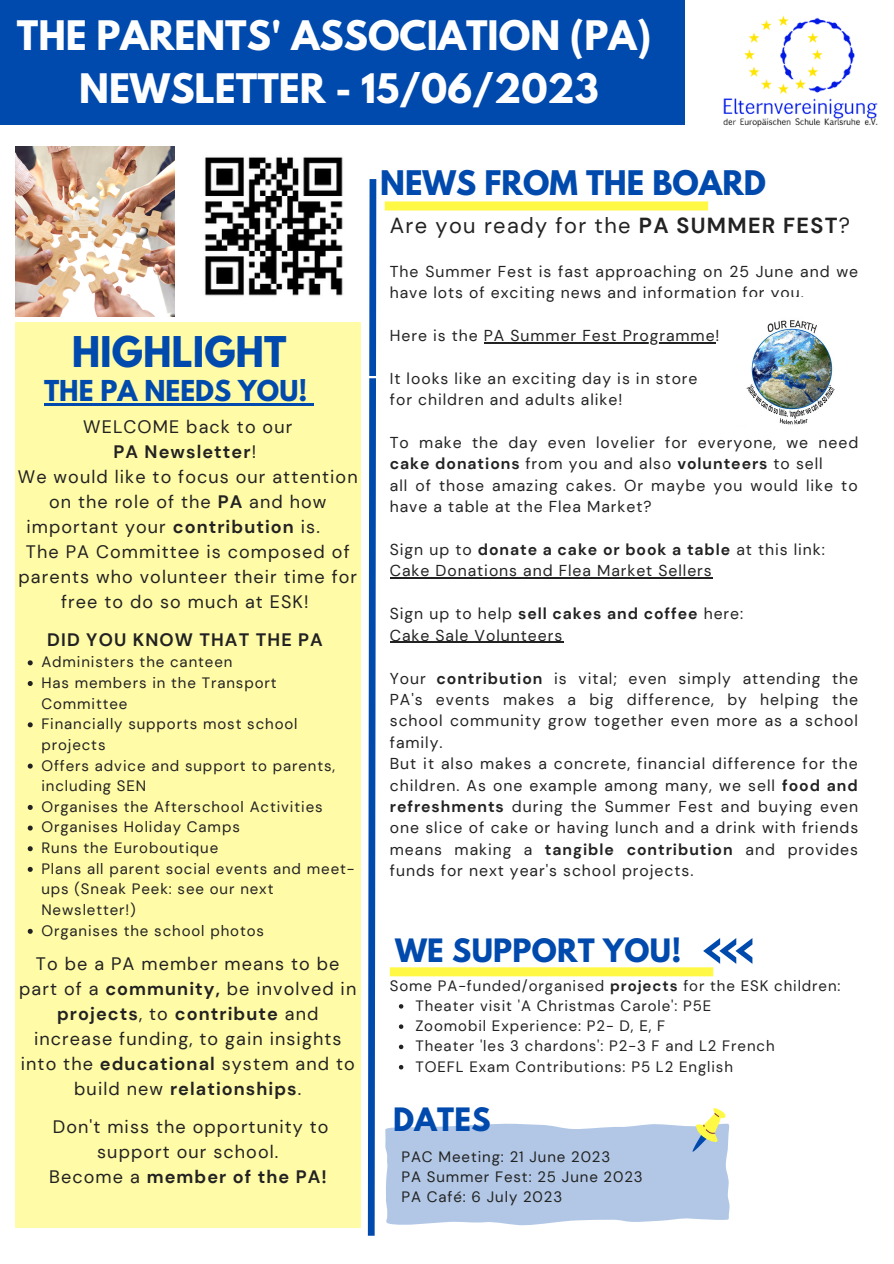
<style>
.page{position:relative;width:894px;height:1264px;background:#fff}
.page>*{position:absolute;margin:0;border:0;box-sizing:border-box;transform-origin:0 0}
.t1{font:700 37.5px "League Spartan";color:#004aad}
.t2{font:700 36px "League Spartan";color:#fff}
.t3{font:700 30px "League Spartan";color:#004aad}
.t4{font:700 28.5px "League Spartan";letter-spacing:.01em;color:#004aad}
.t5{font:700 25.5px "League Spartan";color:#004aad}
.t6{font:21.75px "DM Sans";letter-spacing:.06em;color:#222}
.t7{font:18px/25px "DM Sans";letter-spacing:.06em;color:#222;text-align:center}
.t8{font:700 18px "DM Sans";letter-spacing:.06em;color:#222}
.t9{font:15.75px/21.5px "DM Sans";letter-spacing:.06em;color:#222}
.t10{font:700 15.75px "DM Sans";letter-spacing:.06em;color:#222}
.t11{font:15px/20.7px "DM Sans";letter-spacing:.06em;color:#222}
.s1{font-weight:400}
.s2{font-weight:700}
</style>
<div class="page">
<div style="left:0;top:0;width:684px;height:125px;background:#004aad"></div>
<svg style="left:367px;top:179px;width:10px;height:1057px"></svg>
<hr style="left:174px;top:376px;width:630px;height:2px;background:#fff">
<div style="left:384px;top:201px;width:324px;height:9px;background:#fff844"></div>
<div style="left:15px;top:322px;width:346px;height:905px;background:#fffba7"></div>
<img style="left:15px;top:146px;width:159px;height:170px">
<svg style="left:703px;top:938px;width:49px;height:25px"></svg>
<svg style="left:385px;top:1108px;width:344px;height:117px"></svg>
<div style="left:390px;top:967px;width:323px;height:9px;background:#fff844"></div>
<img style="left:723px;top:15px;width:155px;height:113px">
<img style="left:205px;top:157px;width:138px;height:139px">
<hr style="left:483px;top:342px;width:232px;height:1px;background:#222">
<hr style="left:390px;top:577px;width:322px;height:1px;background:#222">
<hr style="left:390px;top:642px;width:173px;height:1px;background:#222">
<img style="left:746px;top:320px;width:89px;height:105px">
<svg style="left:28px;top:660px;width:5px;height:5px"></svg>
<svg style="left:28px;top:681px;width:5px;height:5px"></svg>
<svg style="left:28px;top:722px;width:5px;height:5px"></svg>
<svg style="left:28px;top:763px;width:5px;height:5px"></svg>
<svg style="left:28px;top:805px;width:5px;height:5px"></svg>
<svg style="left:28px;top:825px;width:5px;height:5px"></svg>
<svg style="left:28px;top:846px;width:5px;height:5px"></svg>
<svg style="left:28px;top:866px;width:5px;height:5px"></svg>
<svg style="left:28px;top:928px;width:5px;height:5px"></svg>
<hr style="left:44px;top:403px;width:263px;height:3px;background:#004aad">
<svg style="left:307px;top:403px;width:7px;height:3px"></svg>
<svg style="left:399px;top:1004px;width:4px;height:4px"></svg>
<svg style="left:399px;top:1024px;width:4px;height:4px"></svg>
<svg style="left:399px;top:1044px;width:4px;height:5px"></svg>
<svg style="left:399px;top:1065px;width:4px;height:4px"></svg>
<p class="t2" style="left:17px;top:18px;width:635px">THE PARENTS' ASSOCIATION (PA)</p>
<p class="t2" style="left:79px;top:71px;width:520px">NEWSLETTER - 15/06/2023</p>
<p class="t1" style="left:72px;top:334px;width:216px">HIGHLIGHT</p>
<p class="t5" style="left:44px;top:378px;width:264px">THE PA NEEDS YOU!</p>
<p class="t7" style="left:83px;top:414px;width:210px">WELCOME back to our</p>
<p class="t8" style="left:113px;top:440px;width:144px">PA Newsletter<span class="s1">!</span></p>
<p class="t7" style="left:18px;top:464px;width:341px">We would like to focus our attention</p>
<p class="t7" style="left:49px;top:489px;width:279px">on the role of the <span class="s2">PA</span> and how</p>
<p class="t7" style="left:26px;top:514px;width:295px">important your <span class="s2">contribution</span> is.</p>
<p class="t7" style="left:19px;top:539px;width:340px">The PA Committee is composed of parents who volunteer their time for free to do so much at ESK!</p>
<p class="t8" style="left:47px;top:628px;width:277px">DID YOU KNOW THAT THE PA</p>
<p class="t11" style="left:41px;top:651px;width:192px">Administers the canteen</p>
<p class="t11" style="left:41px;top:672px;width:237px">Has members in the Transport<br>Committee</p>
<p class="t11" style="left:41px;top:713px;width:258px">Financially supports most school projects</p>
<p class="t11" style="left:41px;top:755px;width:295px">Offers advice and support to parents, including SEN</p>
<p class="t11" style="left:41px;top:796px;width:283px">Organises the Afterschool Activities</p>
<p class="t11" style="left:41px;top:817px;width:200px">Organises Holiday Camps</p>
<p class="t11" style="left:41px;top:837px;width:178px">Runs the Euroboutique</p>
<p class="t11" style="left:41px;top:858px;width:314px">Plans all parent social events and meet&shy;ups (Sneak Peek: see our next<br>Newsletter!)</p>
<p class="t11" style="left:41px;top:920px;width:224px">Organises the school photos</p>
<p class="t7" style="left:19px;top:951px;width:338px">To be a PA member means to be part of a <span class="s2">community,</span> be involved in <span class="s2">projects</span>, to <span class="s2">contribute</span> and increase funding, to gain insights into the <span class="s2">educational</span> system and to build new <span class="s2">relationships</span>.</p>
<p class="t7" style="left:53px;top:1114px;width:277px">Don't miss the opportunity to support our school.</p>
<p class="t8" style="left:49px;top:1164px;width:279px"><span class="s1">Become a</span> member of the PA!</p>
<p class="t3" style="left:380px;top:168px;width:387px">NEWS FROM THE BOARD</p>
<p class="t6" style="left:390px;top:211px;width:461px">Are you ready for the <span class="s2">PA SUMMER FEST</span>?</p>
<p class="t9" style="left:390px;top:261px;width:469px">The Summer Fest is fast approaching on 25 June and we have lots of exciting news and information for you.</p>
<p class="t9" style="left:390px;top:325px;width:331px">Here is the PA Summer Fest Programme!</p>
<p class="t9" style="left:390px;top:368px;width:309px">It looks like an exciting day is in store</p>
<p class="t9" style="left:390px;top:389px;width:234px">for children and adults alike!</p>
<p class="t9" style="left:390px;top:432px;width:470px">To make the day even lovelier for everyone, we need <span class="s2">cake donations</span> from you and also <span class="s2">volunteers</span> to sell</p>
<p class="t9" style="left:390px;top:475px;width:469px">all of those amazing cakes. Or maybe you would like to have a table at the Flea Market?</p>
<p class="t10" style="left:390px;top:539px;width:436px"><span class="s1">Sign up to</span> donate a cake or book a table <span class="s1">at this link:</span></p>
<p class="t9" style="left:390px;top:560px;width:323px">Cake Donations and Flea Market Sellers</p>
<p class="t10" style="left:390px;top:603px;width:355px"><span class="s1">Sign up to help</span> sell cakes and coffee <span class="s1">here:</span></p>
<p class="t9" style="left:390px;top:624px;width:174px">Cake Sale Volunteers</p>
<p class="t9" style="left:390px;top:667px;width:469px;text-align:justify">Your <span class="s2">contribution</span> is vital; even simply attending the PA's events makes a big difference, by helping the school community grow together even more as a school family.</p>
<p class="t9" style="left:390px;top:753px;width:470px;text-align:justify">But it also makes a concrete, financial difference for the children. As one example among many, we sell <span class="s2">food and refreshments</span> during the Summer Fest and buying even one slice of cake or having lunch and a drink with friends means making a <span class="s2">tangible contribution</span> and provides funds for next year's school projects.</p>
<p class="t4" style="left:395px;top:936px;width:288px">WE SUPPORT YOU!</p>
<p class="t11" style="left:390px;top:975px;width:452px">Some PA-funded/organised <span class="s2">projects</span> for the ESK children:</p>
<p class="t11" style="left:415px;top:995px;width:297px">Theater visit 'A Christmas Carole': P5E</p>
<p class="t11" style="left:415px;top:1015px;width:251px">Zoomobil Experience: P2- D, E, F</p>
<p class="t11" style="left:415px;top:1035px;width:360px">Theater 'les 3 chardons': P2-3 F and L2 French</p>
<p class="t11" style="left:415px;top:1056px;width:319px">TOEFL Exam Contributions: P5 L2 English</p>
<p class="t4" style="left:393px;top:1105px;width:99px">DATES</p>
<p class="t11" style="left:401px;top:1146px;width:210px">PAC Meeting: 21 June 2023</p>
<p class="t11" style="left:401px;top:1166px;width:243px">PA Summer Fest: 25 June 2023</p>
<p class="t11" style="left:401px;top:1186px;width:162px">PA Café: 6 July 2023</p>
</div>
